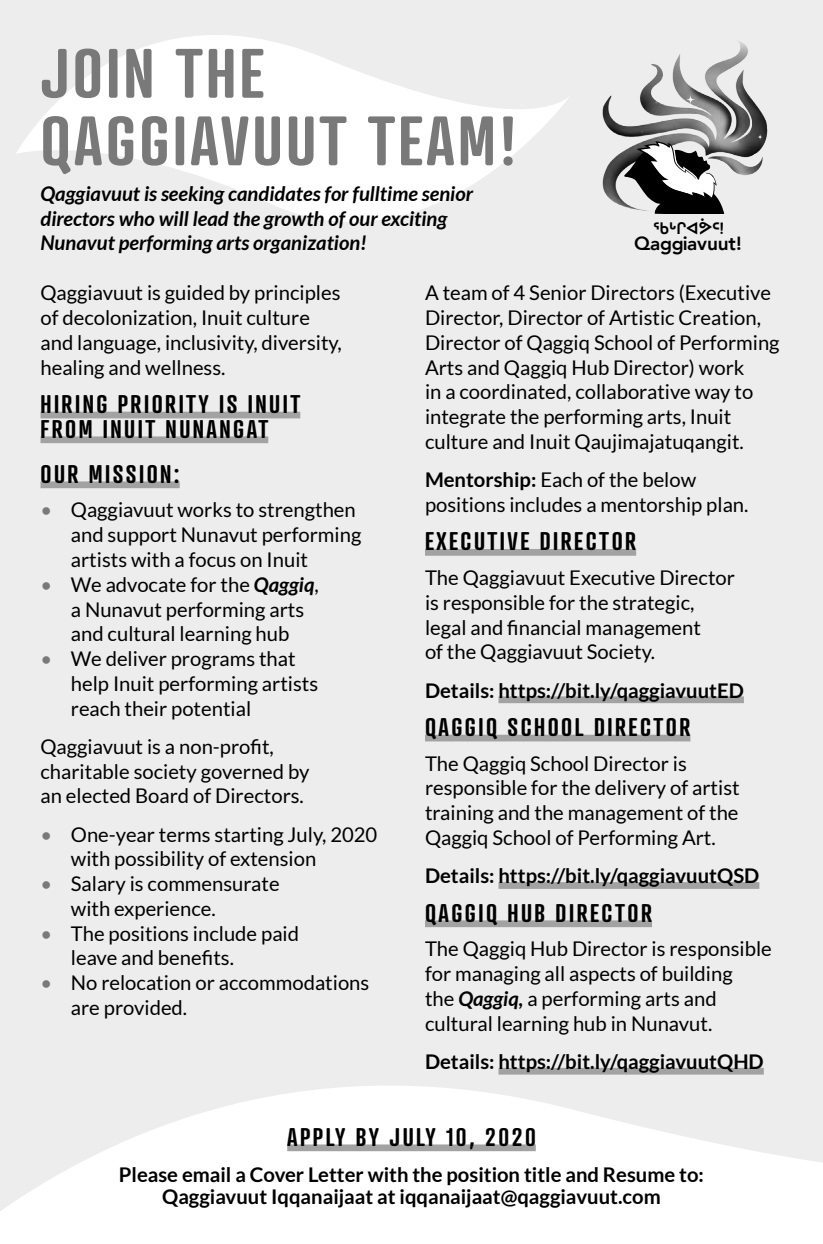
<style>
.page{position:relative;width:823px;height:1244px;background:#fff}
.page>*{position:absolute;margin:0;border:0;box-sizing:border-box;transform-origin:0 0}
.t1{font:600 67.5px/67.5px "Atrament";letter-spacing:.05em;color:#797979}
.t2{font:600 24.75px/24.8px "Atrament";letter-spacing:.1em;color:#000}
.t3{font:20.25px/24.8px "Lato";color:#000}
.t4{font:700 20.25px/22.5px "Lato";color:#000;text-align:center}
.t5{font:italic 700 20.25px/24.8px "Lato";color:#000}
.t6{font:800 18.9px "Avenir";letter-spacing:-.02em;color:#000}
.t7{font:700 15.3px "Pigiarniq";color:#000}
.s1{color:#797979}
.s2{font-weight:700;font-style:italic}
.s3{font-weight:700}
</style>
<div class="page">
<div style="left:0;top:0;width:823px;height:1243px;background:#ededed"></div>
<svg style="left:0;top:1074px;width:823px;height:169px;fill:#fff"></svg>
<svg style="left:17px;top:35px;width:552px;height:187px;fill:#fff"></svg>
<div style="left:40px;top:411px;width:260px;height:7px;background:#a2a2a2"></div>
<div style="left:40px;top:436px;width:228px;height:7px;background:#a2a2a2"></div>
<div style="left:40px;top:481px;width:140px;height:7px;background:#a2a2a2"></div>
<div style="left:425px;top:549px;width:211px;height:6px;background:#a2a2a2"></div>
<div style="left:498px;top:696px;width:246px;height:7px;background:#a2a2a2"></div>
<div style="left:425px;top:734px;width:265px;height:7px;background:#a2a2a2"></div>
<div style="left:498px;top:882px;width:261px;height:6px;background:#a2a2a2"></div>
<div style="left:425px;top:920px;width:227px;height:7px;background:#a2a2a2"></div>
<div style="left:498px;top:1067px;width:266px;height:7px;background:#a2a2a2"></div>
<img style="left:602px;top:41px;width:166px;height:173px">
<svg style="left:686px;top:95px;width:9px;height:9px"></svg>
<svg style="left:757px;top:134px;width:6px;height:6px"></svg>
<svg style="left:624px;top:136px;width:100px;height:78px"></svg>
<div style="left:287px;top:1144px;width:249px;height:7px;background:#a2a2a2"></div>
<h1 class="t1" style="left:40px;top:38px;width:478px">JOIN THE<br>QAGGIAVUUT TEAM!</h1>
<p class="t5" style="left:40px;top:181px;width:434px">Qaggiavuut is seeking candidates for fulltime senior directors who will lead the growth of our exciting<br>Nunavut performing arts organization!</p>
<p class="t7" style="left:654px;top:217px;width:72px">ᖃᒡᒋᐊᕘᑦ!</p>
<p class="t6" style="left:634px;top:228px;width:109px">Qaggiavuut!</p>
<p class="t3" style="left:40px;top:280px;width:303px">Qaggiavuut is guided by principles of decolonization, Inuit culture and language, inclusivity, diversity, healing and wellness.</p>
<p class="t2" style="left:40px;top:391px;width:261px">HIRING PRIORITY IS INUIT<br>FROM INUIT NUNANGAT</p>
<p class="t2" style="left:40px;top:461px;width:141px">OUR MISSION:</p>
<p class="t3" style="left:71px;top:497px;width:292px;text-indent:-30px"><span class="s1">•</span> Qaggiavuut works to strengthen and support Nunavut performing artists with a focus on Inuit</p>
<p class="t3" style="left:71px;top:572px;width:249px;text-indent:-30px"><span class="s1">•</span> We advocate for the <span class="s2">Qaggiq</span>, a Nunavut performing arts and cultural learning hub</p>
<p class="t3" style="left:71px;top:646px;width:249px;text-indent:-30px"><span class="s1">•</span> We deliver programs that help Inuit performing artists reach their potential</p>
<p class="t3" style="left:41px;top:734px;width:271px">Qaggiavuut is a non-profit, charitable society governed by an elected Board of Directors.</p>
<p class="t3" style="left:71px;top:821px;width:308px;text-indent:-30px"><span class="s1">•</span> One-year terms starting July, 2020 with possibility of extension</p>
<p class="t3" style="left:71px;top:871px;width:210px;text-indent:-30px"><span class="s1">•</span> Salary is commensurate with experience.</p>
<p class="t3" style="left:71px;top:920px;width:230px;text-indent:-30px"><span class="s1">•</span> The positions include paid leave and benefits.</p>
<p class="t3" style="left:71px;top:970px;width:300px;text-indent:-30px"><span class="s1">•</span> No relocation or accommodations are provided.</p>
<p class="t3" style="left:425px;top:280px;width:356px">A team of 4 Senior Directors (Executive Director, Director of Artistic Creation, Director of Qaggiq School of Performing Arts and Qaggiq Hub Director) work<br>in a coordinated, collaborative way to integrate the performing arts, Inuit culture and Inuit Qaujimajatuqangit.</p>
<p class="t3" style="left:425px;top:467px;width:325px"><span class="s3">Mentorship:</span> Each of the below positions includes a mentorship plan.</p>
<p class="t2" style="left:425px;top:528px;width:213px">EXECUTIVE DIRECTOR</p>
<p class="t3" style="left:425px;top:565px;width:312px">The Qaggiavuut Executive Director is responsible for the strategic, legal and financial management<br>of the Qaggiavuut Society.</p>
<p class="t4" style="left:425px;top:678px;width:320px">Details: https://bit.ly/qaggiavuutED</p>
<p class="t2" style="left:425px;top:714px;width:267px">QAGGIQ SCHOOL DIRECTOR</p>
<p class="t3" style="left:425px;top:750px;width:316px">The Qaggiq School Director is responsible for the delivery of artist training and the management of the Qaggiq School of Performing Art.</p>
<p class="t4" style="left:425px;top:864px;width:336px">Details: https://bit.ly/qaggiavuutQSD</p>
<p class="t2" style="left:425px;top:899px;width:229px">QAGGIQ HUB DIRECTOR</p>
<p class="t3" style="left:425px;top:936px;width:348px">The Qaggiq Hub Director is responsible for managing all aspects of building<br>the <span class="s2">Qaggiq,</span> a performing arts and cultural learning hub in Nunavut.</p>
<p class="t4" style="left:425px;top:1050px;width:340px">Details: https://bit.ly/qaggiavuutQHD</p>
<p class="t2" style="left:287px;top:1123px;width:250px">APPLY BY JULY 10, 2020</p>
<p class="t4" style="left:119px;top:1162px;width:586px">Please email a Cover Letter with the position title and Resume to:<br>Qaggiavuut Iqqanaijaat at iqqanaijaat@qaggiavuut.com</p>
</div>
